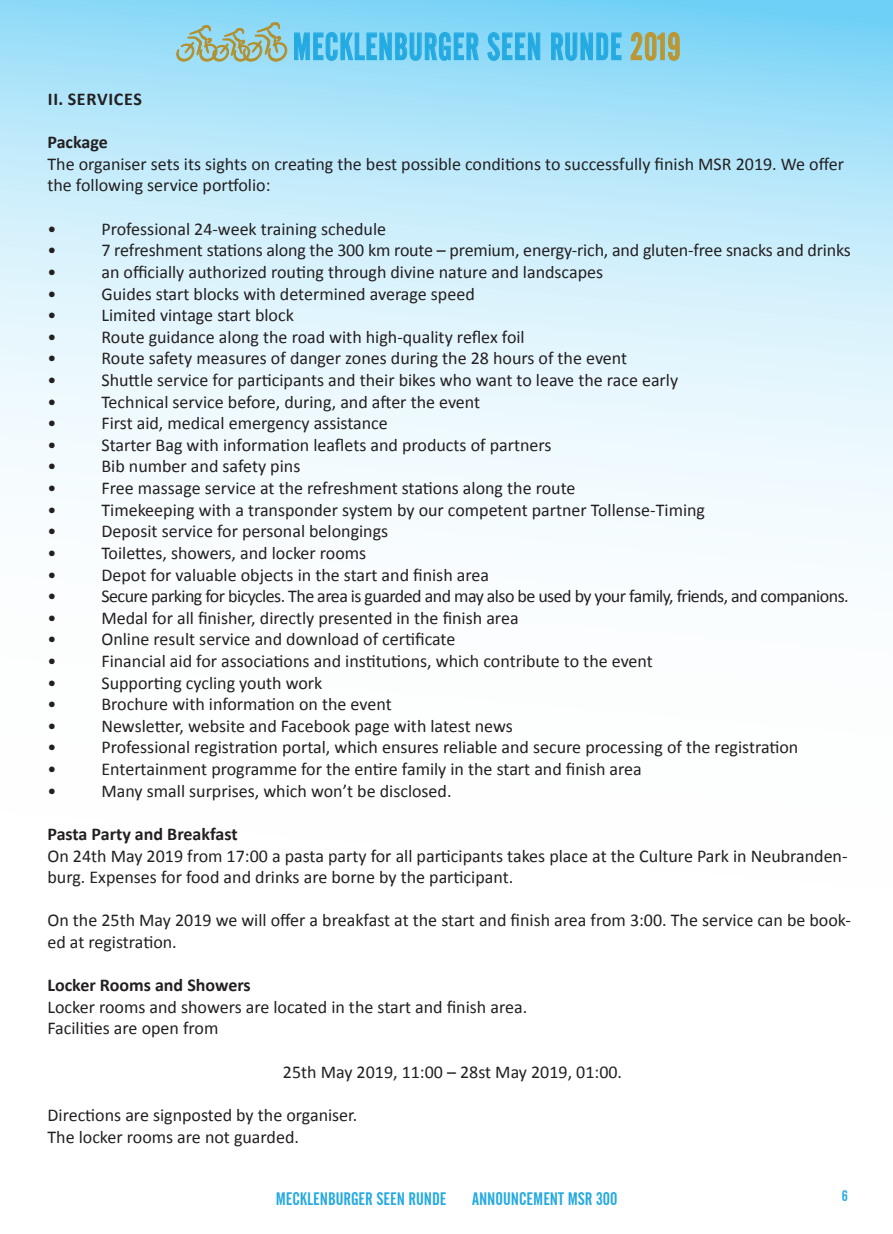
<style>
.page{position:relative;width:893px;height:1234px;background:#fff}
.page>*{position:absolute;margin:0;border:0;box-sizing:border-box;transform-origin:0 0}
.t1{font:37.8px "Alternate Gothic No 2 BT";letter-spacing:.025em;color:#24aae1;scale:.87 1}
.t2{font:18px/21.6px "Calibri";color:#231f20}
.t3{font:18px "Calibri";letter-spacing:-.03em;color:#231f20}
.t4{font:700 18px "Calibri";color:#231f20}
.t5{font:18px "Alternate Gothic No 2 BT";color:#24aae1}
.t6{font:700 18px "Calibri";letter-spacing:.04em;color:#231f20}
.t7{font:15px "Alternate Gothic No 2 BT";color:#24aae1}
.s1{color:#bb9632}
</style>
<div class="page">
<svg style="left:0;top:0;width:893px;height:546px"></svg>
<svg style="left:487px;top:22px;width:53px;height:44px;background:#78d0f3"></svg>
<svg style="left:551px;top:22px;width:71px;height:45px;background:#75cff3"></svg>
<svg style="left:631px;top:32px;width:49px;height:29px"></svg>
<svg style="left:176px;top:22px;width:303px;height:44px;background:#88cde0"></svg>
<h1 class="t1" style="left:293px;top:25px;width:447px">MECKLENBURGER SEEN RUNDE <span class="s1">2019</span></h1>
<p class="t6" style="left:48px;top:87px;width:96px">II. SERVICES</p>
<p class="t4" style="left:47px;top:131px;width:62px">Package</p>
<p class="t2" style="left:47px;top:153px;width:798px">The organiser sets its sights on creating the best possible conditions to successfully finish MSR 2019. We offer the following service portfolio:</p>
<p class="t2" style="left:47px;top:218px;width:10px">•</p>
<p class="t2" style="left:101px;top:218px;width:286px">Professional 24-week training schedule</p>
<p class="t2" style="left:47px;top:239px;width:10px">•</p>
<p class="t2" style="left:101px;top:239px;width:751px">7 refreshment stations along the 300 km route – premium, energy-rich, and gluten-free snacks and drinks</p>
<p class="t2" style="left:47px;top:261px;width:10px">•</p>
<p class="t2" style="left:101px;top:261px;width:503px">an officially authorized routing through divine nature and landscapes</p>
<p class="t2" style="left:47px;top:283px;width:10px">•</p>
<p class="t2" style="left:101px;top:283px;width:375px">Guides start blocks with determined average speed</p>
<p class="t2" style="left:47px;top:304px;width:10px">•</p>
<p class="t2" style="left:101px;top:304px;width:194px">Limited vintage start block</p>
<p class="t2" style="left:47px;top:326px;width:10px">•</p>
<p class="t2" style="left:101px;top:326px;width:425px">Route guidance along the road with high-quality reflex foil</p>
<p class="t2" style="left:47px;top:347px;width:10px">•</p>
<p class="t2" style="left:101px;top:347px;width:527px">Route safety measures of danger zones during the 28 hours of the event</p>
<p class="t2" style="left:47px;top:369px;width:10px">•</p>
<p class="t2" style="left:101px;top:369px;width:578px">Shuttle service for participants and their bikes who want to leave the race early</p>
<p class="t2" style="left:47px;top:391px;width:10px">•</p>
<p class="t2" style="left:101px;top:391px;width:380px">Technical service before, during, and after the event</p>
<p class="t2" style="left:47px;top:412px;width:10px">•</p>
<p class="t2" style="left:101px;top:412px;width:288px">First aid, medical emergency assistance</p>
<p class="t2" style="left:47px;top:434px;width:10px">•</p>
<p class="t2" style="left:101px;top:434px;width:452px">Starter Bag with information leaflets and products of partners</p>
<p class="t2" style="left:47px;top:455px;width:10px">•</p>
<p class="t2" style="left:101px;top:455px;width:200px">Bib number and safety pins</p>
<p class="t2" style="left:47px;top:477px;width:10px">•</p>
<p class="t2" style="left:101px;top:477px;width:475px">Free massage service at the refreshment stations along the route</p>
<p class="t2" style="left:47px;top:499px;width:10px">•</p>
<p class="t2" style="left:101px;top:499px;width:605px">Timekeeping with a transponder system by our competent partner Tollense-Timing</p>
<p class="t2" style="left:47px;top:520px;width:10px">•</p>
<p class="t2" style="left:101px;top:520px;width:288px">Deposit service for personal belongings</p>
<p class="t2" style="left:47px;top:542px;width:10px">•</p>
<p class="t2" style="left:101px;top:542px;width:266px">Toilettes, showers, and locker rooms</p>
<p class="t2" style="left:47px;top:563px;width:10px">•</p>
<p class="t2" style="left:101px;top:563px;width:389px">Depot for valuable objects in the start and finish area</p>
<p class="t2" style="left:47px;top:585px;width:10px">•</p>
<p class="t3" style="left:101px;top:584px;width:749px">Secure parking for bicycles. The area is guarded and may also be used by your family, friends, and companions.</p>
<p class="t2" style="left:47px;top:607px;width:10px">•</p>
<p class="t2" style="left:101px;top:607px;width:419px">Medal for all finisher, directly presented in the finish area</p>
<p class="t2" style="left:47px;top:628px;width:10px">•</p>
<p class="t2" style="left:101px;top:628px;width:355px">Online result service and download of certificate</p>
<p class="t2" style="left:47px;top:650px;width:10px">•</p>
<p class="t2" style="left:101px;top:650px;width:553px">Financial aid for associations and institutions, which contribute to the event</p>
<p class="t2" style="left:47px;top:671px;width:10px">•</p>
<p class="t2" style="left:101px;top:671px;width:222px">Supporting cycling youth work</p>
<p class="t2" style="left:47px;top:693px;width:10px">•</p>
<p class="t2" style="left:101px;top:693px;width:292px">Brochure with information on the event</p>
<p class="t2" style="left:47px;top:715px;width:10px">•</p>
<p class="t2" style="left:101px;top:715px;width:413px">Newsletter, website and Facebook page with latest news</p>
<p class="t2" style="left:47px;top:736px;width:10px">•</p>
<p class="t2" style="left:101px;top:736px;width:698px">Professional registration portal, which ensures reliable and secure processing of the registration</p>
<p class="t2" style="left:47px;top:758px;width:10px">•</p>
<p class="t2" style="left:101px;top:758px;width:542px">Entertainment programme for the entire family in the start and finish area</p>
<p class="t2" style="left:47px;top:779px;width:10px">•</p>
<p class="t2" style="left:101px;top:779px;width:352px">Many small surprises, which won’t be disclosed.</p>
<p class="t4" style="left:47px;top:822px;width:192px">Pasta Party and Breakfast</p>
<p class="t2" style="left:47px;top:844px;width:802px">On 24th May 2019 from 17:00 a pasta party for all participants takes place at the Culture Park in Neubranden&shy;burg. Expenses for food and drinks are borne by the participant.</p>
<p class="t2" style="left:47px;top:909px;width:805px">On the 25th May 2019 we will offer a breakfast at the start and finish area from 3:00. The service can be book&shy;ed at registration.</p>
<p class="t4" style="left:47px;top:973px;width:205px">Locker Rooms and Showers</p>
<p class="t2" style="left:47px;top:995px;width:481px">Locker rooms and showers are located in the start and finish area.<br>Facilities are open from</p>
<p class="t2" style="left:283px;top:1060px;width:341px">25th May 2019, 11:00 – 28st May 2019, 01:00.</p>
<p class="t2" style="left:47px;top:1103px;width:311px">Directions are signposted by the organiser.<br>The locker rooms are not guarded.</p>
<p class="t5" style="left:276px;top:1188px;width:172px">MECKLENBURGER SEEN RUNDE</p>
<p class="t5" style="left:472px;top:1188px;width:147px">ANNOUNCEMENT MSR 300</p>
<p class="t7" style="left:842px;top:1187px;width:8px">6</p>
</div>
